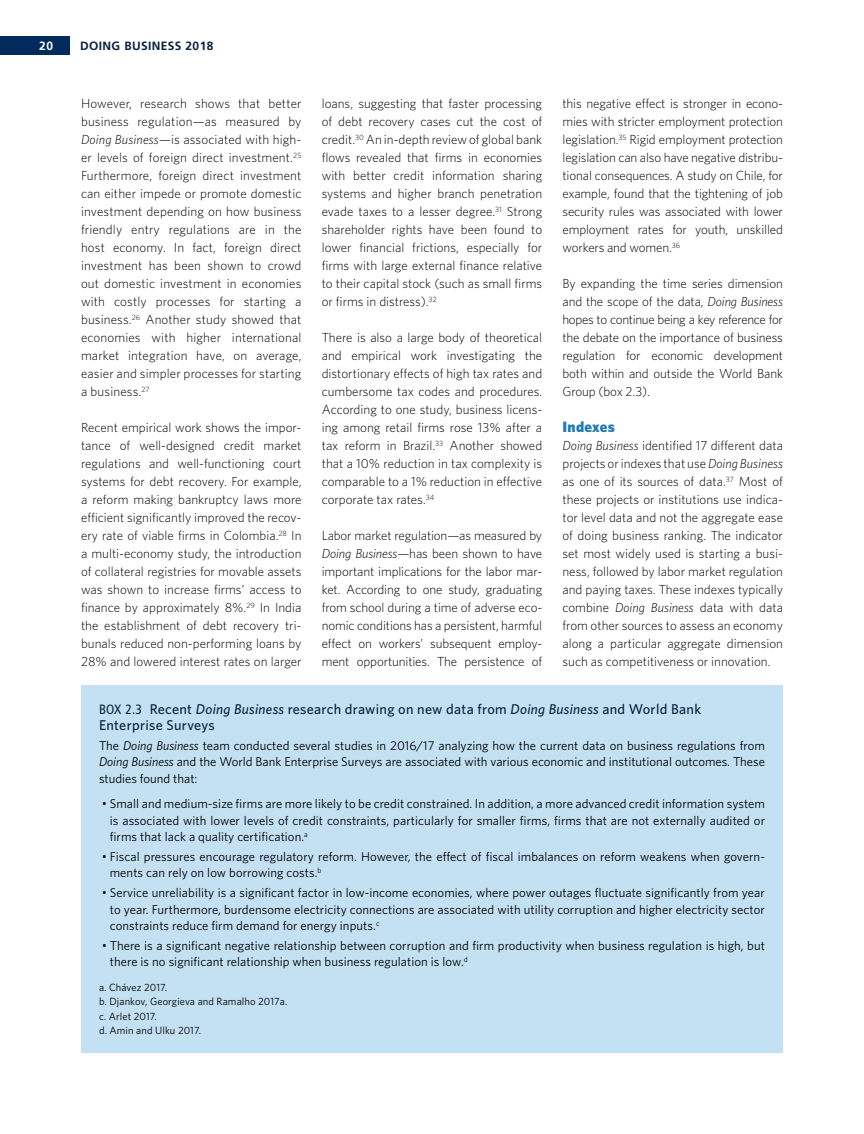
<style>
.page{position:relative;width:864px;height:1134px;background:#fff}
.page>*{position:absolute;margin:0;border:0;box-sizing:border-box;transform-origin:0 0}
.Subhead-2{font:900 15px "Whitney";letter-spacing:.02em;color:#217ab6}
.Box_Title{font:500 14.25px/15.8px "Whitney";letter-spacing:.02em;color:#0b223e}
.Body{font:300 13.2px/18px "Whitney";color:#000;text-align:justify}
.Box_Sidebar_Body{font:12.75px/16.5px "Whitney";letter-spacing:.005em;color:#000;text-align:justify}
.t1{font:700 12px "Frutiger";letter-spacing:.03em;color:#0b223e}
.t2{font:700 12px "Frutiger";color:#fff}
.Source{font:10.5px "Whitney";letter-spacing:.01em;color:#000}
.s1{font-style:italic}
.s2{font-family:"Frutiger";font-weight:400;font-stretch:condensed;font-size:13.5px}
.s3{font-weight:300}
</style>
<div class="page">
<div style="left:0;top:37px;width:70px;height:18px;background:#002b5c"></div>
<div style="left:81px;top:685px;width:702px;height:368px;background:#c4e1f4"></div>
<p class="t2" style="left:39px;top:39px;width:15px">20</p>
<p class="t1" style="left:80px;top:39px;width:135px">DOING BUSINESS 2018</p>
<p class="Body" style="left:81px;top:94px;width:222px">However, research shows that better business regulation—as measured by <span class="s1">Doing Business</span>—is associated with high&shy;er levels of foreign direct investment.<sup>25<br></sup>Furthermore, foreign direct investment can either impede or promote domestic investment depending on how business friendly entry regulations are in the host economy. In fact, foreign direct investment has been shown to crowd out domestic investment in economies with costly processes for starting a business.<sup>26</sup> Another study showed that economies with higher international market integration have, on average, easier and simpler processes for starting a business.<sup>27</sup></p>
<p class="Body" style="left:81px;top:418px;width:222px">Recent empirical work shows the impor&shy;tance of well-designed credit market regulations and well-functioning court systems for debt recovery. For example, a reform making bankruptcy laws more efficient significantly improved the recov&shy;ery rate of viable firms in Colombia.<sup>28</sup> In a multi-economy study, the introduction of collateral registries for movable assets was shown to increase firms’ access to finance by approximately 8%.<sup>29</sup> In India the establishment of debt recovery tri&shy;bunals reduced non-performing loans by 28% and lowered interest rates on larger</p>
<p class="Body" style="left:562px;top:94px;width:222px">this negative effect is stronger in econo&shy;mies with stricter employment protection legislation.<sup>35</sup> Rigid employment protection legislation can also have negative distribu&shy;tional consequences. A study on Chile, for example, found that the tightening of job security rules was associated with lower employment rates for youth, unskilled workers and women.<sup>36</sup></p>
<p class="Body" style="left:562px;top:274px;width:222px">By expanding the time series dimension and the scope of the data, <span class="s1">Doing Business </span>hopes to continue being a key reference for the debate on the importance of business regulation for economic development both within and outside the World Bank Group (box 2.3).</p>
<p class="Subhead-2" style="left:562px;top:417px;width:54px">Indexes</p>
<p class="Body" style="left:562px;top:436px;width:222px"><span class="s1">Doing Business</span> identified 17 different data projects or indexes that use <span class="s1">Doing Business </span>as one of its sources of data.<sup>37</sup> Most of these projects or institutions use indica&shy;tor level data and not the aggregate ease of doing business ranking. The indicator set most widely used is starting a busi&shy;ness, followed by labor market regulation and paying taxes. These indexes typically combine <span class="s1">Doing Business</span> data with data from other sources to assess an economy along a particular aggregate dimension such as competitiveness or innovation.</p>
<p class="Box_Title" style="left:99px;top:701px;width:604px"><span class="s2">BOX 2.3</span> Recent <span class="s1">Doing Business</span> research drawing on new data from <span class="s1">Doing Business</span> and World Bank<br>Enterprise Surveys</p>
<p class="Box_Sidebar_Body" style="left:99px;top:737px;width:668px">The <span class="s1">Doing Business</span> team conducted several studies in 2016/17 analyzing how the current data on business regulations from <span class="s1">Doing Business</span> and the World Bank Enterprise Surveys are associated with various economic and institutional outcomes. These studies found that:</p>
<p class="Box_Sidebar_Body" style="left:110px;top:795px;width:657px;text-indent:-8px"><span class="s3">•</span> Small and medium-size firms are more likely to be credit constrained. In addition, a more advanced credit information system is associated with lower levels of credit constraints, particularly for smaller firms, firms that are not externally audited or firms that lack a quality certification.<sup>a</sup></p>
<p class="Box_Sidebar_Body" style="left:110px;top:848px;width:657px;text-indent:-8px"><span class="s3">•</span> Fiscal pressures encourage regulatory reform. However, the effect of fiscal imbalances on reform weakens when govern&shy;ments can rely on low borrowing costs.<sup>b</sup></p>
<p class="Box_Sidebar_Body" style="left:110px;top:884px;width:657px;text-indent:-8px"><span class="s3">•</span> Service unreliability is a significant factor in low-income economies, where power outages fluctuate significantly from year to year. Furthermore, burdensome electricity connections are associated with utility corruption and higher electricity sector constraints reduce firm demand for energy inputs.<sup>c</sup></p>
<p class="Box_Sidebar_Body" style="left:110px;top:937px;width:657px;text-indent:-8px"><span class="s3">•</span> There is a significant negative relationship between corruption and firm productivity when business regulation is high, but there is no significant relationship when business regulation is low.<sup>d</sup></p>
<p class="Source" style="left:99px;top:981px;width:70px">a. Chávez 2017.</p>
<p class="Source" style="left:99px;top:995px;width:190px">b. Djankov, Georgieva and Ramalho 2017a.</p>
<p class="Source" style="left:99px;top:1009px;width:59px">c. Arlet 2017.</p>
<p class="Source" style="left:99px;top:1023px;width:104px">d. Amin and Ulku 2017.</p>
<p class="Body" style="left:322px;top:94px;width:222px">loans, suggesting that faster processing of debt recovery cases cut the cost of credit.<sup>30</sup> An in-depth review of global bank flows revealed that firms in economies with better credit information sharing systems and higher branch penetration evade taxes to a lesser degree.<sup>31</sup> Strong shareholder rights have been found to lower financial frictions, especially for firms with large external finance relative to their capital stock (such as small firms or firms in distress).<sup>32</sup></p>
<p class="Body" style="left:322px;top:328px;width:222px">There is also a large body of theoretical and empirical work investigating the distortionary effects of high tax rates and cumbersome tax codes and procedures.<br>According to one study, business licens&shy;ing among retail firms rose 13% after a tax reform in Brazil.<sup>33</sup> Another showed that a 10% reduction in tax complexity is comparable to a 1% reduction in effective corporate tax rates.<sup>34</sup></p>
<p class="Body" style="left:322px;top:526px;width:222px">Labor market regulation—as measured by <span class="s1">Doing Business</span>—has been shown to have important implications for the labor mar&shy;ket. According to one study, graduating from school during a time of adverse eco&shy;nomic conditions has a persistent, harmful effect on workers' subsequent employ&shy;ment opportunities. The persistence of</p>
</div>
